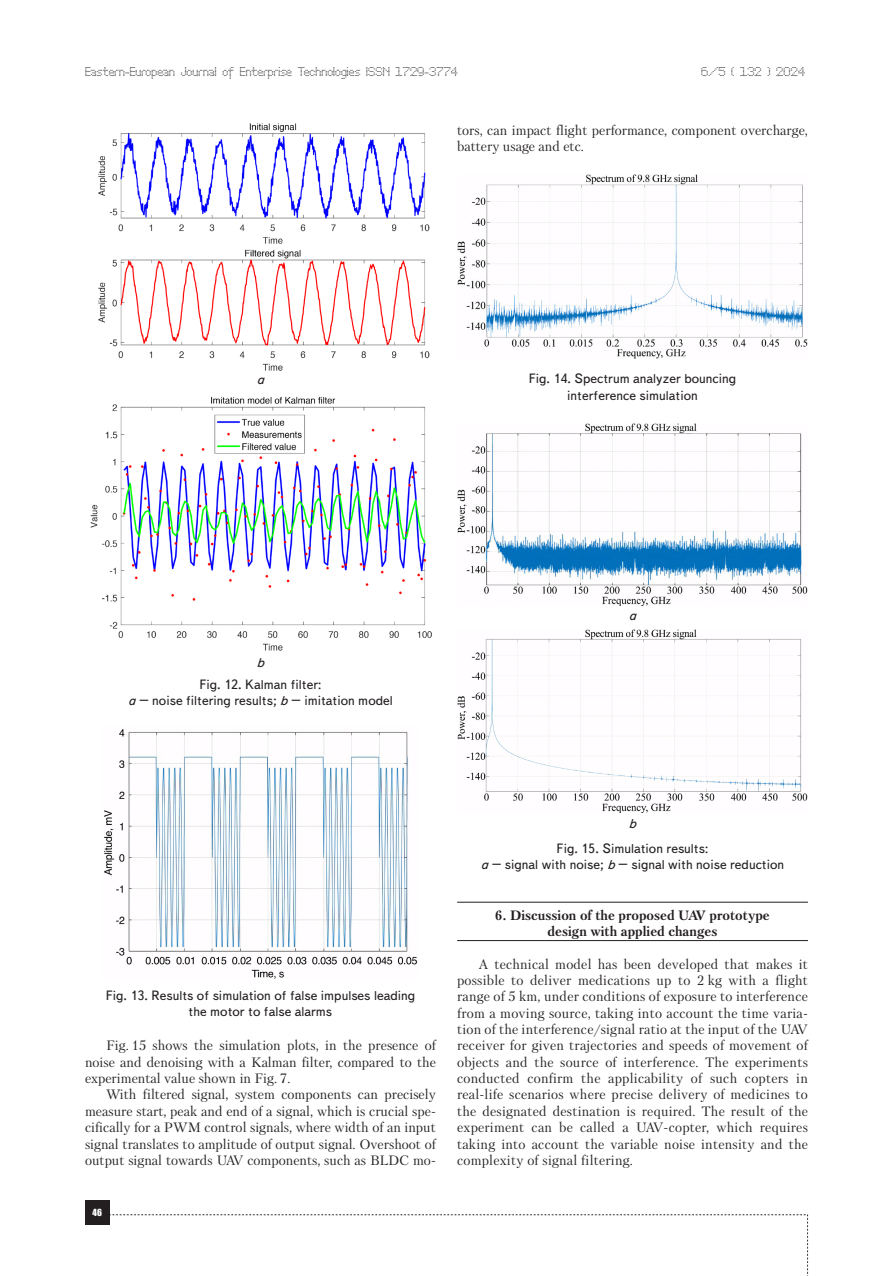
<style>
.page{position:relative;width:893px;height:1276px;background:#fff}
.page>*{position:absolute;margin:0;border:0;box-sizing:border-box;transform-origin:0 0}
.Text__англ__отступ{font:13.5px/16.4px "Petersburg C";color:#231f20;text-align:justify}
.Подпись_рисунка{font:13.5px/16.2px "Text Book C";color:#231f20;text-align:center}
.Раздел_статьи{font:700 13.5px/16.4px "Petersburg C";color:#231f20;text-align:center}
.Подпись_рисунка-2{font:italic 13.5px "Text Book C";color:#231f20}
.t1{font:12px "Perfo C";letter-spacing:.015em;color:#231f20}
.t2{font:9px "Impact";color:#fff}
.s1{font-style:italic}
</style>
<div class="page">
<div style="left:85px;top:1200px;width:24px;height:24px;background:#231f20"></div>
<svg style="left:109px;top:1214px;width:699px;height:62px"></svg>
<img style="left:98px;top:123px;width:332px;height:248px">
<img style="left:90px;top:396px;width:342px;height:255px">
<img style="left:104px;top:729px;width:314px;height:250px">
<hr style="left:457px;top:902px;width:351px;height:1px;background:#231f20">
<hr style="left:457px;top:940px;width:351px;height:1px;background:#231f20">
<img style="left:457px;top:175px;width:351px;height:183px">
<img style="left:457px;top:423px;width:351px;height:183px">
<img style="left:457px;top:630px;width:351px;height:182px">
<p class="t1" style="left:85px;top:65px;width:374px">Eastern-European Journal of Enterprise Technologies ISSN 1729-3774</p>
<p class="t1" style="left:701px;top:65px;width:105px">6/5 ( 132 ) 2024</p>
<p class="Text__англ__отступ" style="left:457px;top:122px;width:352px">tors, can impact flight performance, component overcharge, battery usage and etc.</p>
<p class="Подпись_рисунка-2" style="left:257px;top:372px;width:9px">a</p>
<p class="Подпись_рисунка" style="left:529px;top:371px;width:209px">Fig. 14. Spectrum analyzer bouncing interference simulation</p>
<p class="Подпись_рисунка-2" style="left:257px;top:654px;width:9px">b</p>
<p class="Подпись_рисунка" style="left:128px;top:676px;width:266px">Fig. 12. Kalman filter:<br><span class="s1">a</span> – noise filtering results; <span class="s1">b</span> – imitation model</p>
<p class="Подпись_рисунка-2" style="left:629px;top:607px;width:9px">a</p>
<p class="Подпись_рисунка" style="left:106px;top:987px;width:311px">Fig. 13. Results of simulation of false impulses leading the motor to false alarms</p>
<p class="Text__англ__отступ" style="left:85px;top:1037px;width:352px;text-indent:21px">Fig. 15 shows the simulation plots, in the presence of noise and denoising with a Kalman filter, compared to the experimental value shown in Fig. 7.</p>
<p class="Text__англ__отступ" style="left:85px;top:1086px;width:352px;text-indent:21px">With filtered signal, system components can precisely measure start, peak and end of a signal, which is crucial spe&shy;cifically for a PWM control signals, where width of an input signal translates to amplitude of output signal. Overshoot of output signal towards UAV components, such as BLDC mo-</p>
<p class="t2" style="left:92px;top:1205px;width:11px">46</p>
<p class="Подпись_рисунка-2" style="left:629px;top:815px;width:9px">b</p>
<p class="Подпись_рисунка" style="left:481px;top:840px;width:305px">Fig. 15. Simulation results:<br><span class="s1">a</span> – signal with noise; <span class="s1">b</span> – signal with noise reduction</p>
<p class="Раздел_статьи" style="left:495px;top:906px;width:276px">6. Discussion of the proposed UAV prototype design with applied changes</p>
<p class="Text__англ__отступ" style="left:457px;top:955px;width:352px;text-indent:21px">A technical model has been developed that makes it possible to deliver medications up to 2 kg with a flight range of 5 km, under conditions of exposure to interference from a moving source, taking into account the time varia&shy;tion of the interference/signal ratio at the input of the UAV receiver for given trajectories and speeds of movement of objects and the source of interference. The experiments conducted confirm the applicability of such copters in real-life scenarios where precise delivery of medicines to the designated destination is required. The result of the experiment can be called a UAV-copter, which requires taking into account the variable noise intensity and the complexity of signal filtering.</p>
</div>
